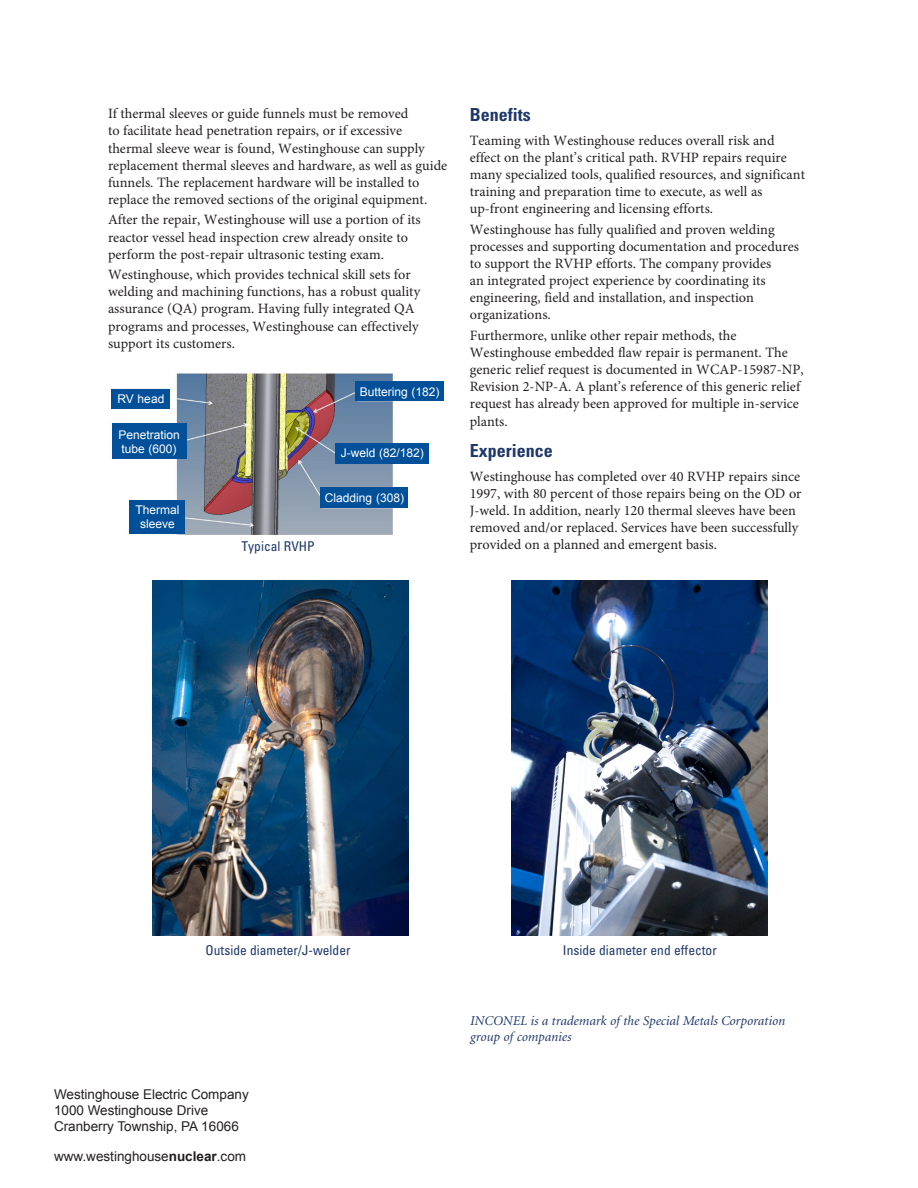
<style>
.page{position:relative;width:918px;height:1188px;background:#fff}
.page>*{position:absolute;margin:0;border:0;box-sizing:border-box;transform-origin:0 0}
.BLUE_TITLES{font:700 condensed 18px "Univers LT Std";color:#1f376b}
.BODY_COPY{font:14.25px/17.1px "Minion Pro";color:#231f20}
.Address{font:13.5px "Arial";color:#231f20}
.Legal_Notice{font:italic 13.5px/16.2px "Minion";color:#1f376b}
.t1{font:condensed 13.5px "Univers";color:#1f376b}
.t2{font:12px/14.4px "Arial";color:#fff}
.s1{font-weight:700}
</style>
<div class="page">
<img style="left:153px;top:580px;width:255px;height:356px">
<img style="left:511px;top:580px;width:256px;height:356px">
<img style="left:111px;top:374px;width:333px;height:161px">
<div style="left:112px;top:389px;width:58px;height:20px;background:#015099"></div>
<div style="left:112px;top:424px;width:74px;height:35px;background:#015099"></div>
<div style="left:130px;top:500px;width:55px;height:34px;background:#015099"></div>
<div style="left:321px;top:487px;width:87px;height:21px;background:#015099"></div>
<div style="left:355px;top:382px;width:89px;height:19px;background:#015099"></div>
<div style="left:335px;top:443px;width:94px;height:20px;background:#015099"></div>
<p class="BODY_COPY" style="left:108px;top:105px;width:341px">If thermal sleeves or guide funnels must be removed<br>to facilitate head penetration repairs, or if excessive thermal sleeve wear is found, Westinghouse can supply replacement thermal sleeves and hardware, as well as guide funnels. The replacement hardware will be installed to replace the removed sections of the original equipment.</p>
<p class="BODY_COPY" style="left:108px;top:211px;width:314px">After the repair, Westinghouse will use a portion of its reactor vessel head inspection crew already onsite to perform the post-repair ultrasonic testing exam.</p>
<p class="BODY_COPY" style="left:108px;top:266px;width:314px">Westinghouse, which provides technical skill sets for welding and machining functions, has a robust quality assurance (QA) program. Having fully integrated QA programs and processes, Westinghouse can effectively support its customers.</p>
<p class="t2" style="left:118px;top:392px;width:48px">RV head</p>
<p class="t2" style="left:118px;top:427px;width:63px">Penetration tube (600)</p>
<p class="t2" style="left:135px;top:502px;width:46px;text-align:center">Thermal sleeve</p>
<p class="t2" style="left:360px;top:385px;width:81px">Buttering (182)</p>
<p class="t2" style="left:341px;top:446px;width:85px">J-weld (82/182)</p>
<p class="t2" style="left:325px;top:490px;width:81px">Cladding (308)</p>
<p class="t1" style="left:242px;top:538px;width:75px">Typical RVHP</p>
<p class="BLUE_TITLES" style="left:470px;top:104px;width:63px">Benefits</p>
<p class="BODY_COPY" style="left:470px;top:132px;width:337px">Teaming with Westinghouse reduces overall risk and effect on the plant’s critical path. RVHP repairs require many specialized tools, qualified resources, and significant training and preparation time to execute, as well as up-front engineering and licensing efforts.</p>
<p class="BODY_COPY" style="left:470px;top:221px;width:331px">Westinghouse has fully qualified and proven welding processes and supporting documentation and procedures to support the RVHP efforts. The company provides<br>an integrated project experience by coordinating its engineering, field and installation, and inspection organizations.</p>
<p class="BODY_COPY" style="left:470px;top:327px;width:335px">Furthermore, unlike other repair methods, the Westinghouse embedded flaw repair is permanent. The generic relief request is documented in WCAP-15987-NP, Revision 2-NP-A. A plant’s reference of this generic relief request has already been approved for multiple in-service plants.</p>
<p class="BLUE_TITLES" style="left:470px;top:439px;width:84px">Experience</p>
<p class="BODY_COPY" style="left:470px;top:468px;width:333px">Westinghouse has completed over 40 RVHP repairs since 1997, with 80 percent of those repairs being on the OD or J-weld. In addition, nearly 120 thermal sleeves have been removed and/or replaced. Services have been successfully provided on a planned and emergent basis.</p>
<p class="t1" style="left:206px;top:941px;width:147px">Outside diameter/J-welder</p>
<p class="t1" style="left:563px;top:941px;width:155px">Inside diameter end effector</p>
<p class="Address" style="left:54px;top:1085px;width:196px">Westinghouse Electric Company</p>
<p class="Address" style="left:54px;top:1102px;width:156px">1000 Westinghouse Drive</p>
<p class="Address" style="left:54px;top:1118px;width:186px">Cranberry Township, PA 16066</p>
<p class="Address" style="left:54px;top:1147px;width:194px">www.westinghouse<span class="s1">nuclear</span>.com</p>
<p class="Legal_Notice" style="left:470px;top:1013px;width:317px">INCONEL is a trademark of the Special Metals Corporation group of companies</p>
</div>
